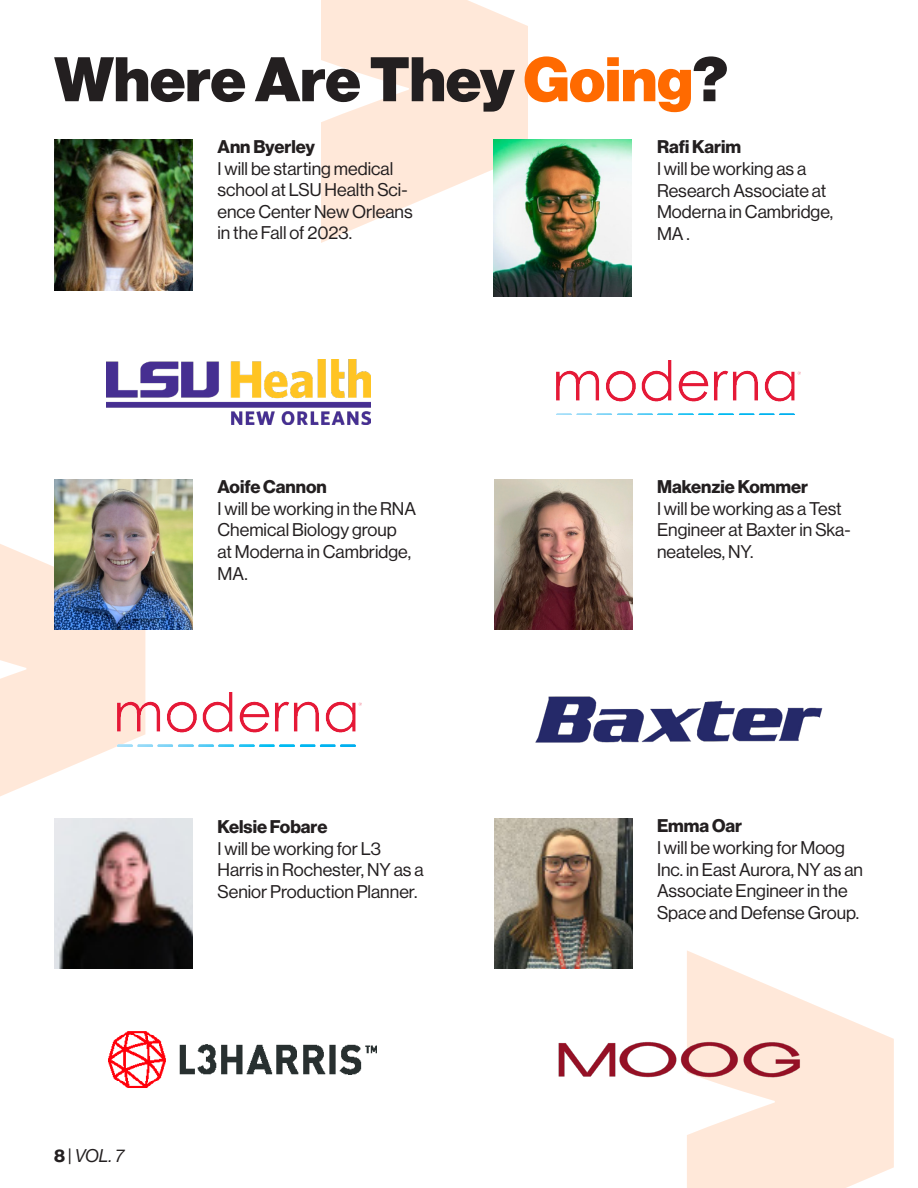
<style>
.page{position:relative;width:918px;height:1188px;background:#fff}
.page>*{position:absolute;margin:0;border:0;box-sizing:border-box;transform-origin:0 0}
.t1{font:61.5px "N Haas Grotesk DS Std 95 Blk";color:#231f20}
.t2{font:18px/21.6px "N Haas Grotesk DS Std 55 Rg";color:#231f20}
.t3{font:18px "N Haas Grotesk DS Std 75 Bd";color:#231f20}
.t4{font:18px "N Haas Grotesk DS Std 56 It";color:#231f20}
.s1{color:#ff6a00}
.s2{font-family:"N Haas Grotesk DS Std 75 Bd"}
.s3{font-family:"N Haas Grotesk DS Std 55 Rg"}
</style>
<div class="page">
<svg style="left:687px;top:950px;width:207px;height:238px;fill:#ffe8d9"></svg>
<svg style="left:321px;top:0;width:207px;height:243px;fill:#ffe8d9"></svg>
<svg style="left:0;top:544px;width:145px;height:275px;fill:#ffe8d9"></svg>
<img style="left:54px;top:140px;width:139px;height:150px">
<img style="left:54px;top:479px;width:139px;height:151px">
<img style="left:493px;top:140px;width:139px;height:156px">
<img style="left:495px;top:819px;width:137px;height:150px">
<img style="left:495px;top:479px;width:137px;height:151px">
<img style="left:54px;top:819px;width:139px;height:150px">
<img style="left:106px;top:360px;width:265px;height:65px">
<img style="left:117px;top:692px;width:244px;height:54px">
<img style="left:557px;top:361px;width:244px;height:54px">
<img style="left:108px;top:1031px;width:269px;height:57px">
<img style="left:535px;top:696px;width:288px;height:47px">
<img style="left:558px;top:1041px;width:243px;height:37px">
<p class="t1" style="left:54px;top:43px;width:675px">Where Are They <span class="s1">Going</span>?</p>
<p class="t3" style="left:218px;top:136px;width:99px">Ann Byerley</p>
<p class="t2" style="left:218px;top:158px;width:197px">I will be starting medical school at LSU Health Sci&shy;ence Center New Orleans in the Fall of 2023.</p>
<p class="t3" style="left:657px;top:137px;width:85px">Rafi Karim</p>
<p class="t2" style="left:657px;top:158px;width:178px">I will be working as a<br>Research Associate at<br>Moderna in Cambridge,<br>MA .</p>
<p class="t3" style="left:218px;top:476px;width:111px">Aoife Cannon</p>
<p class="t2" style="left:218px;top:498px;width:200px">I will be working in the RNA<br>Chemical Biology group<br>at Moderna in Cambridge,<br>MA.</p>
<p class="t3" style="left:218px;top:816px;width:111px">Kelsie Fobare</p>
<p class="t2" style="left:218px;top:838px;width:208px">I will be working for L3<br>Harris in Rochester, NY as a<br>Senior Production Planner.</p>
<p class="t4" style="left:54px;top:1145px;width:71px"><span class="s2">8</span> <span class="s3">|</span> VOL. 7</p>
<p class="t3" style="left:657px;top:476px;width:153px">Makenzie Kommer</p>
<p class="t2" style="left:657px;top:498px;width:195px">I will be working as a Test<br>Engineer at Baxter in Ska&shy;neateles, NY.</p>
<p class="t3" style="left:657px;top:816px;width:87px">Emma Oar</p>
<p class="t2" style="left:657px;top:837px;width:208px">I will be working for Moog<br>Inc. in East Aurora, NY as an<br>Associate Engineer in the<br>Space and Defense Group.</p>
</div>
